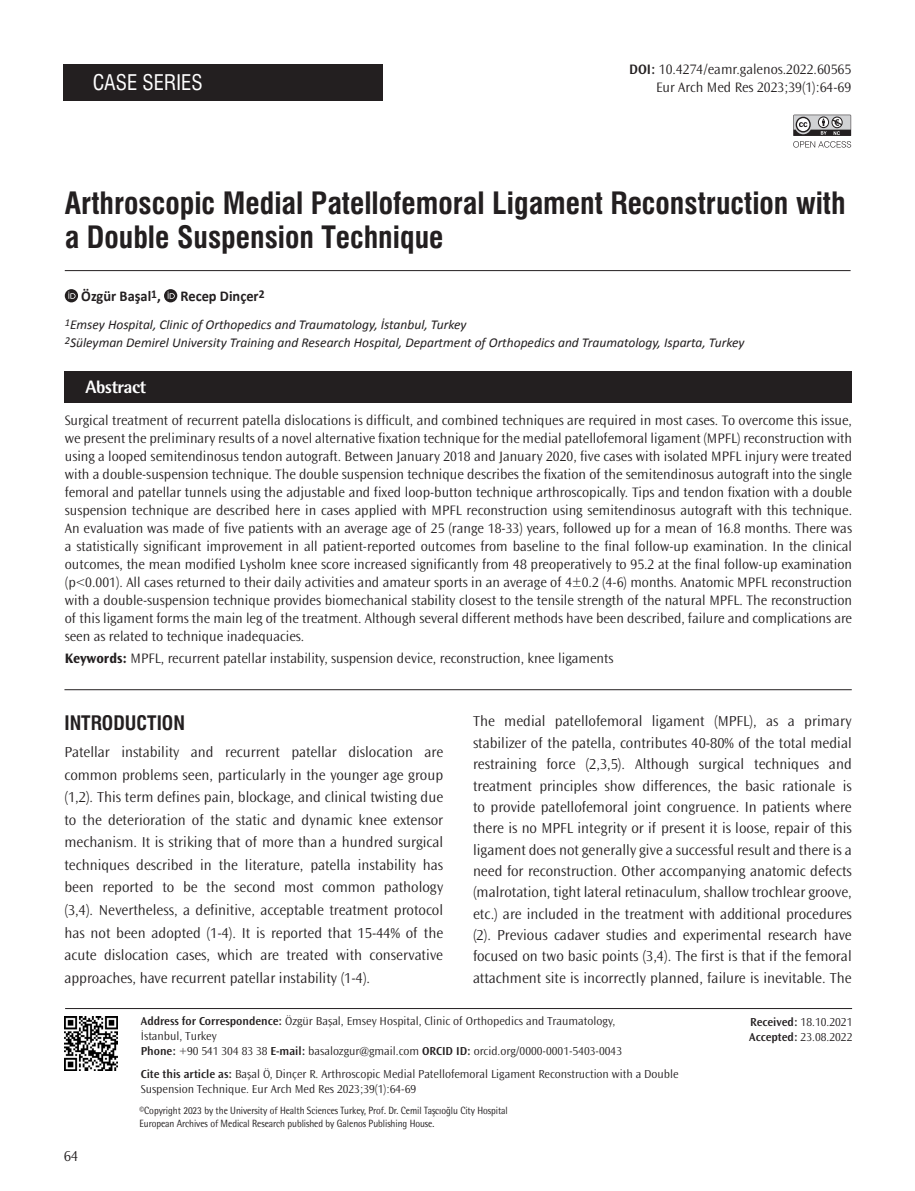
<style>
.page{position:relative;width:915px;height:1191px;background:#fff}
.page>*{position:absolute;margin:0;border:0;box-sizing:border-box;transform-origin:0 0}
.BASLIK{font:30px/34.5px "Swiss Condensed Bold Tr";color:#231f20}
.TARZ{font:21px "Swiss Condensed Tr";color:#fff}
.ARA_BASLIK{font:19.5px "Swiss Condensed Bold Tr";color:#231f20}
.ABSTRACT_YAZI{font:800 18px "Rotis Semi Sans Std";letter-spacing:-.025em;color:#fff}
.YAZI{font:300 15px/21.3px "Ocean Sans Std";color:#231f20;text-align:justify}
.YAZARLAR{font:700 15px "Calibri";color:#231f20;scale:.96 1}
.OZET{font:300 14.25px/18px "Ocean Sans Std";color:#231f20;text-align:justify}
.SAYFA_NO{font:300 14.25px "Ocean Sans Std";color:#231f20}
.KURUM{font:italic 13.5px "Calibri";color:#231f20}
.YAZI-2{font:300 12px/15px "Ocean Sans Std";color:#231f20}
.CİTE_AS{font:300 12px/15px "Ocean Sans Std";color:#231f20}
.t1{font:10.5px/13.5px "Rotis Semi Sans Std";letter-spacing:-.005em;color:#231f20;scale:.9 1}
.s1{font-weight:600}
.s2{font-weight:700}
</style>
<div class="page">
<svg style="left:793px;top:115px;width:57px;height:33px"></svg>
<div style="left:64px;top:64px;width:319px;height:37px;background:#231f20"></div>
<svg style="left:65px;top:289px;width:13px;height:13px"></svg>
<svg style="left:68px;top:291px;width:7px;height:8px"></svg>
<div style="left:164px;top:289px;width:13px;height:13px;background:#231f20;border-radius:50%"></div>
<svg style="left:167px;top:291px;width:8px;height:8px"></svg>
<hr style="left:65px;top:270px;width:785px;height:1px;background:#231f20">
<hr style="left:64px;top:689px;width:787px;height:1px;background:#231f20">
<div style="left:65px;top:371px;width:786px;height:31px;background:#231f20"></div>
<hr style="left:65px;top:1008px;width:786px;height:1px;background:#231f20">
<img style="left:64px;top:1017px;width:54px;height:53px">
<p class="OZET" style="left:629px;top:61px;width:223px"><span class="s1">DOI:</span> 10.4274/eamr.galenos.2022.60565</p>
<p class="TARZ" style="left:93px;top:70px;width:111px">CASE SERIES</p>
<p class="SAYFA_NO" style="left:655px;top:80px;width:196px">Eur Arch Med Res 2023;39(1):64-69</p>
<p class="BASLIK" style="left:65px;top:186px;width:782px">Arthroscopic Medial Patellofemoral Ligament Reconstruction with a Double Suspension Technique</p>
<p class="YAZARLAR" style="left:81px;top:287px;width:84px">Özgür Başal<sup>1</sup>,</p>
<p class="YAZARLAR" style="left:180px;top:287px;width:89px">Recep Dinçer<sup>2</sup></p>
<p class="KURUM" style="left:65px;top:316px;width:403px"><sup>1</sup>Emsey Hospital, Clinic of Orthopedics and Traumatology, İstanbul, Turkey</p>
<p class="KURUM" style="left:65px;top:334px;width:681px"><sup>2</sup>Süleyman Demirel University Training and Research Hospital, Department of Orthopedics and Traumatology, Isparta, Turkey</p>
<p class="ABSTRACT_YAZI" style="left:86px;top:375px;width:62px">Abstract</p>
<p class="OZET" style="left:65px;top:411px;width:788px">Surgical treatment of recurrent patella dislocations is difficult, and combined techniques are required in most cases. To overcome this issue, we present the preliminary results of a novel alternative fixation technique for the medial patellofemoral ligament (MPFL) reconstruction with using a looped semitendinosus tendon autograft. Between January 2018 and January 2020, five cases with isolated MPFL injury were treated with a double-suspension technique. The double suspension technique describes the fixation of the semitendinosus autograft into the single femoral and patellar tunnels using the adjustable and fixed loop-button technique arthroscopically. Tips and tendon fixation with a double suspension technique are described here in cases applied with MPFL reconstruction using semitendinosus autograft with this technique.<br>An evaluation was made of five patients with an average age of 25 (range 18-33) years, followed up for a mean of 16.8 months. There was a statistically significant improvement in all patient-reported outcomes from baseline to the final follow-up examination. In the clinical outcomes, the mean modified Lysholm knee score increased significantly from 48 preoperatively to 95.2 at the final follow-up examination (p&lt;0.001). All cases returned to their daily activities and amateur sports in an average of 4±0.2 (4-6) months. Anatomic MPFL reconstruction with a double-suspension technique provides biomechanical stability closest to the tensile strength of the natural MPFL. The reconstruction of this ligament forms the main leg of the treatment. Although several different methods have been described, failure and complications are seen as related to technique inadequacies.</p>
<p class="OZET" style="left:65px;top:649px;width:550px"><span class="s2">Keywords:</span> MPFL, recurrent patellar instability, suspension device, reconstruction, knee ligaments</p>
<p class="ARA_BASLIK" style="left:64px;top:711px;width:122px">INTRODUCTION</p>
<p class="YAZI" style="left:64px;top:741px;width:380px;line-height:22.5px">Patellar instability and recurrent patellar dislocation are common problems seen, particularly in the younger age group (1,2). This term defines pain, blockage, and clinical twisting due to the deterioration of the static and dynamic knee extensor mechanism. It is striking that of more than a hundred surgical techniques described in the literature, patella instability has been reported to be the second most common pathology (3,4). Nevertheless, a definitive, acceptable treatment protocol has not been adopted (1-4). It is reported that 15-44% of the acute dislocation cases, which are treated with conservative approaches, have recurrent patellar instability (1-4).</p>
<p class="YAZI" style="left:473px;top:711px;width:380px">The medial patellofemoral ligament (MPFL), as a primary stabilizer of the patella, contributes 40-80% of the total medial restraining force (2,3,5). Although surgical techniques and treatment principles show differences, the basic rationale is to provide patellofemoral joint congruence. In patients where there is no MPFL integrity or if present it is loose, repair of this ligament does not generally give a successful result and there is a need for reconstruction. Other accompanying anatomic defects (malrotation, tight lateral retinaculum, shallow trochlear groove, etc.) are included in the treatment with additional procedures (2). Previous cadaver studies and experimental research have focused on two basic points (3,4). The first is that if the femoral attachment site is incorrectly planned, failure is inevitable. The</p>
<p class="YAZI" style="left:64px;top:1146px;width:16px">64</p>
<p class="YAZI-2" style="left:141px;top:1014px;width:475px"><span class="s1">Address for Correspondence:</span> Özgür Başal, Emsey Hospital, Clinic of Orthopedics and Traumatology,<br>İstanbul, Turkey</p>
<p class="YAZI-2" style="left:141px;top:1044px;width:482px"><span class="s1">Phone:</span> +90 541 304 83 38 <span class="s1">E-mail:</span> basalozgur@gmail.com <span class="s1">ORCID ID:</span> orcid.org/0000-0001-5403-0043</p>
<p class="CİTE_AS" style="left:141px;top:1066px;width:539px"><span class="s1">Cite this article as:</span> Başal Ö, Dinçer R. Arthroscopic Medial Patellofemoral Ligament Reconstruction with a Double<br>Suspension Technique. Eur Arch Med Res 2023;39(1):64-69</p>
<p class="t1" style="left:139px;top:1103px;width:410px">©Copyright 2023 by the University of Health Sciences Turkey, Prof. Dr. Cemil Taşcıoğlu City Hospital<br>European Archives of Medical Research published by Galenos Publishing House.</p>
<p class="YAZI-2" style="left:749px;top:1014px;width:104px"><span class="s1">Received:</span> 18.10.2021</p>
<p class="YAZI-2" style="left:749px;top:1029px;width:105px"><span class="s1">Accepted:</span> 23.08.2022</p>
</div>
